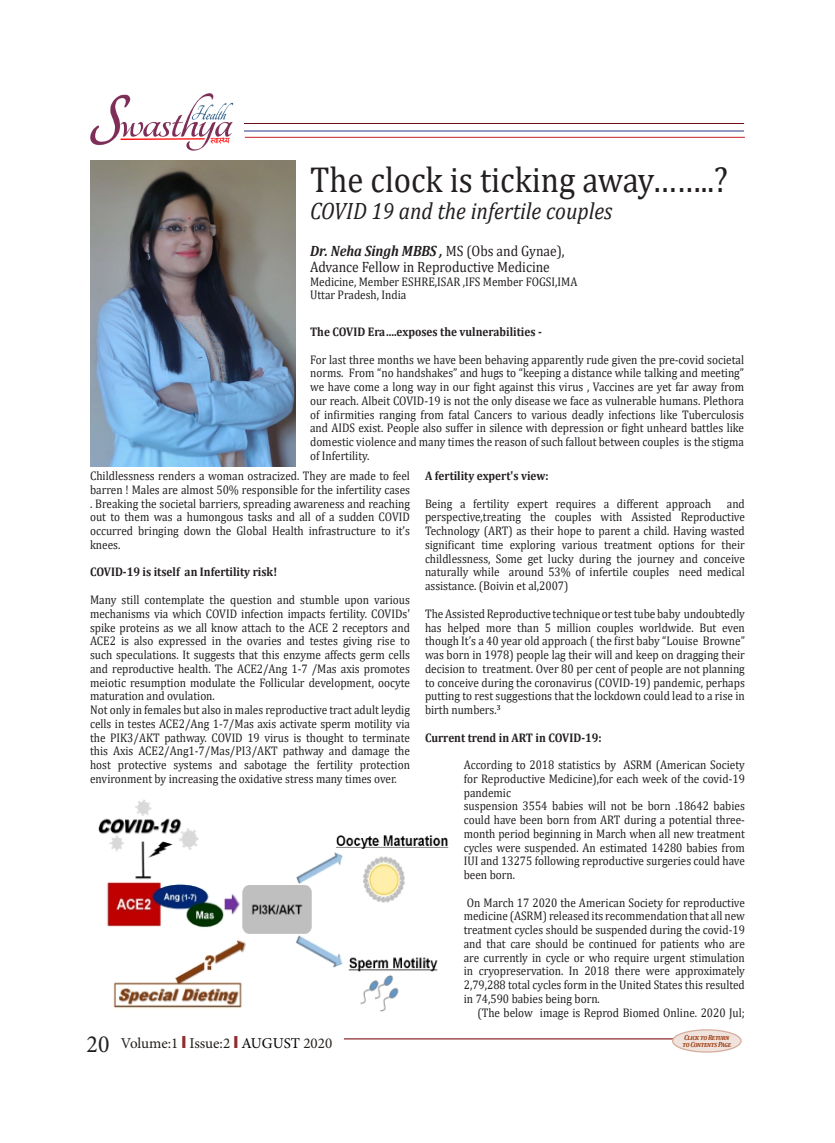
<style>
.page{position:relative;width:835px;height:1143px;background:#fff}
.page>*{position:absolute;margin:0;border:0;box-sizing:border-box;transform-origin:0 0}
.t1{font:36.25px "Cambria";color:#231f20;scale:.9 1}
.t2{font:italic 23.75px "Cambria";color:#231f20;scale:.9 1}
.t3{font:15px "Cambria";color:#231f20;scale:.9 1}
.t4{font:italic 700 15px "Cambria";color:#231f20;scale:.9 1}
.t5{font:15px "Minion Pro";letter-spacing:-.005em;color:#241e1b}
.t6{font:12.5px/13.8px "Cambria";color:#231f20;text-align:justify;scale:.9 1}
.t7{font:700 12.5px "Cambria";color:#231f20;scale:.9 1}
.t8{font:italic 700 7.5px/6.2px "Cambria";letter-spacing:-.05em;color:#9c3f15;scale:.9 1}
.s1{font-weight:400;font-style:normal}
.s2{font-size:24.75px;color:#231f20}
.s3{font-family:"Impact";color:#8f2c2f}
.s4{color:#221d1a}
.s5{color:#000}
.s6{color:#26211e}
</style>
<div class="page">
<img style="left:90px;top:93px;width:144px;height:58px">
<hr style="left:344px;top:1038px;width:329px;height:1px;background:#8f2c2f">
<hr style="left:245px;top:137px;width:499px;height:1px;background:#c62026">
<hr style="left:244px;top:123px;width:499px;height:1px;background:#6d1016">
<hr style="left:244px;top:131px;width:499px;height:1px;background:#2c368a">
<div style="left:672px;top:1029px;width:68px;height:22px;background:#f0e2dc;border-radius:50%"></div>
<div style="left:671px;top:1029px;width:70px;height:23px;border:1px solid #d4ac9a;border-radius:50%"></div>
<img style="left:98px;top:799px;width:351px;height:213px">
<img style="left:90px;top:160px;width:205px;height:306px">
<p class="t1" style="left:310px;top:158px;width:465px">The clock is ticking away……..?</p>
<p class="t2" style="left:310px;top:194px;width:337px">COVID 19 and the infertile couples</p>
<p class="t4" style="left:310px;top:240px;width:284px">Dr. Neha Singh MBBS , <span class="s1">MS (Obs and Gynae),</span></p>
<p class="t3" style="left:310px;top:258px;width:268px">Advance Fellow in Reproductive Medicine</p>
<p class="t6" style="left:310px;top:274px;width:298px">Medicine, Member ESHRE,ISAR ,IFS Member FOGSI,IMA</p>
<p class="t6" style="left:310px;top:288px;width:108px">Uttar Pradesh, India</p>
<p class="t7" style="left:310px;top:323px;width:259px">The COVID Era….exposes the vulnerabilities -</p>
<p class="t6" style="left:310px;top:352px;width:483px">For last three months we have been behaving apparently rude given the pre-covid societal norms. From “no handshakes” and hugs to “keeping a distance while talking and meeting” we have come a long way in our fight against this virus , Vaccines are yet far away from our reach. Albeit COVID-19 is not the only disease we face as vulnerable humans. Plethora of infirmities ranging from fatal Cancers to various deadly infections like Tuberculosis and AIDS exist. People also suffer in silence with depression or fight unheard battles like domestic violence and many times the reason of such fallout between couples is the stigma of Infertility.</p>
<p class="t6" style="left:90px;top:469px;width:357px">Childlessness renders a woman ostracized. They are made to feel barren ! Males are almost 50% responsible for the infertility cases . Breaking the societal barriers, spreading awareness and reaching out to them was a humongous tasks and all of a sudden COVID occurred bringing down the Global Health infrastructure to it’s knees.</p>
<p class="t7" style="left:90px;top:563px;width:209px">COVID-19 is itself an Infertility risk!</p>
<p class="t6" style="left:90px;top:592px;width:357px">Many still contemplate the question and stumble upon various mechanisms via which COVID infection impacts fertility. COVIDs' spike proteins as we all know attach to the ACE 2 receptors and ACE2 is also expressed in the ovaries and testes giving rise to such speculations. It suggests that this enzyme affects germ cells and reproductive health. The ACE2/Ang 1-7 /Mas axis promotes meiotic resumption modulate the Follicular development, oocyte maturation and ovulation.</p>
<p class="t6" style="left:90px;top:702px;width:357px">Not only in females but also in males reproductive tract adult leydig cells in testes ACE2/Ang 1-7/Mas axis activate sperm motility via the PIK3/AKT pathway. COVID 19 virus is thought to terminate this Axis ACE2/Ang1-7/Mas/PI3/AKT pathway and damage the host protective systems and sabotage the fertility protection environment by increasing the oxidative stress many times over.</p>
<p class="t7" style="left:425px;top:467px;width:139px">A fertility expert's view:</p>
<p class="t6" style="left:425px;top:496px;width:357px">Being a fertility expert requires a different approach and perspective,treating the couples with Assisted Reproductive Technology (ART) as their hope to parent a child. Having wasted significant time exploring various treatment options for their childlessness, Some get lucky during the journey and conceive naturally while around 53% of infertile couples need medical assistance. (Boivin et al,2007)</p>
<p class="t6" style="left:425px;top:606px;width:357px">The Assisted Reproductive technique or test tube baby undoubtedly has helped more than 5 million couples worldwide. But even though It’s a 40 year old approach ( the first baby “Louise Browne” was born in 1978) people lag their will and keep on dragging their decision to treatment. Over 80 per cent of people are not planning to conceive during the coronavirus (COVID-19) pandemic, perhaps putting to rest suggestions that the lockdown could lead to a rise in birth numbers.<sup>3</sup></p>
<p class="t7" style="left:425px;top:728px;width:198px">Current trend in ART in COVID-19:</p>
<p class="t6" style="left:463px;top:757px;width:314px">According to 2018 statistics by ASRM (American Society for Reproductive Medicine),for each week of the covid-19 pandemic</p>
<p class="t6" style="left:463px;top:799px;width:314px">suspension 3554 babies will not be born .18642 babies could have been born from ART during a potential three&shy;month period beginning in March when all new treatment cycles were suspended. An estimated 14280 babies from IUI and 13275 following reproductive surgeries could have been born.</p>
<p class="t6" style="left:463px;top:895px;width:314px">On March 17 2020 the American Society for reproductive medicine (ASRM) released its recommendation that all new treatment cycles should be suspended during the covid-19 and that care should be continued for patients who are are currently in cycle or who require urgent stimulation in cryopreservation. In 2018 there were approximately 2,79,288 total cycles form in the United States this resulted in 74,590 babies being born.</p>
<p class="t6" style="left:477px;top:1005px;width:298px">(The below image is Reprod Biomed Online. 2020 Jul;</p>
<p class="t5" style="left:86px;top:1032px;width:247px"><span class="s2">20</span> Volume:1 <span class="s3">I</span> <span class="s4">Issue:2</span> <span class="s3">I</span> <span class="s5">AUGUST</span> <span class="s6">2020</span></p>
<p class="t8" style="left:682px;top:1034px;width:56px">Click to Return to Contents Page</p>
</div>
